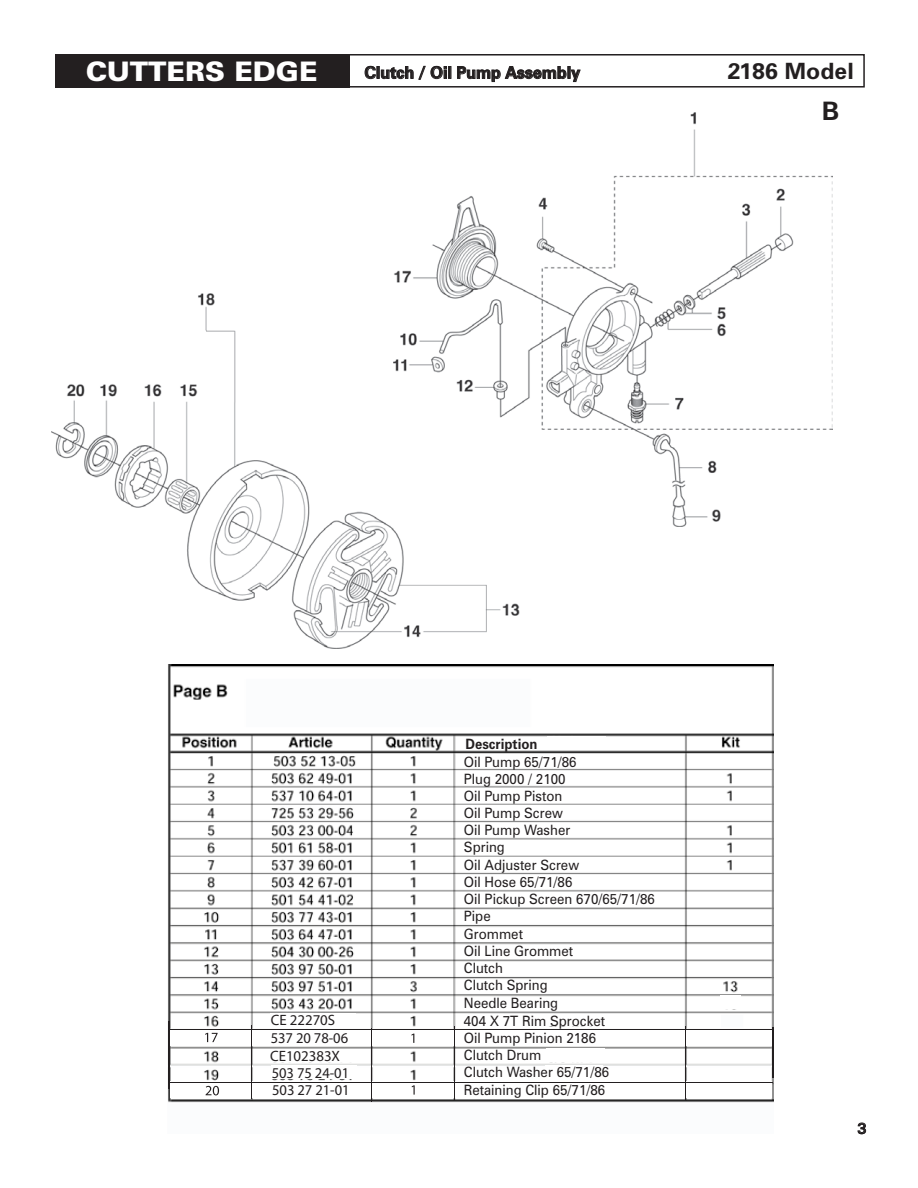
<style>
.page{position:relative;width:918px;height:1188px;background:#fff}
.page>*{position:absolute;margin:0;border:0;box-sizing:border-box;transform-origin:0 0}
.t1{font:900 27px "Zurich BT";color:#fff;scale:1.04 1}
.t2{font:700 25.5px "Zurich BT";color:#231f20;scale:1.04 1}
.t3{font:700 22.5px "Zurich BT";color:#231f20;scale:1.04 1}
.t4{font:700 16.5px "Zurich BT";letter-spacing:-.005em;color:#231f20}
.t5{font:15px/18px "Myriad";color:#231f20}
.t6{font:15px "Zurich BT";color:#231f20;scale:1.08 1}
.t7{font:14.25px/17.2px "Zurich BT";color:#231f20;scale:.94 1}
.t8{font:700 14.25px "Zurich BT";color:#231f20;scale:.94 1}
</style>
<div class="page">
<img style="left:51px;top:293px;width:469px;height:355px">
<img style="left:394px;top:112px;width:439px;height:414px">
<img style="left:168px;top:665px;width:606px;height:438px">
<div style="left:171px;top:1029px;width:601px;height:17px;background:#fff"></div>
<div style="left:170px;top:1081px;width:602px;height:16px;background:#fff"></div>
<div style="left:545px;top:1014px;width:59px;height:12px;background:#fff"></div>
<div style="left:546px;top:1065px;width:57px;height:14px;background:#fff"></div>
<div style="left:270px;top:1013px;width:86px;height:14px;background:#fff"></div>
<div style="left:271px;top:1065px;width:86px;height:14px;background:#fff"></div>
<hr style="left:168px;top:1022px;width:2px;height:67px;background:#231f20">
<hr style="left:772px;top:1027px;width:2px;height:51px;background:#231f20">
<hr style="left:170px;top:1082px;width:603px;height:1px;background:#231f20">
<hr style="left:170px;top:1029px;width:604px;height:1px;background:#231f20">
<hr style="left:252px;top:1026px;width:1px;height:73px;background:#231f20">
<hr style="left:371px;top:1028px;width:1px;height:73px;background:#231f20">
<hr style="left:454px;top:1026px;width:1px;height:74px;background:#231f20">
<hr style="left:685px;top:1026px;width:1px;height:74px;background:#231f20">
<svg style="left:144px;top:299px;width:62px;height:87px"></svg>
<svg style="left:365px;top:66px;width:48px;height:13px"></svg>
<svg style="left:419px;top:66px;width:32px;height:14px"></svg>
<svg style="left:457px;top:66px;width:124px;height:16px"></svg>
<div style="left:55px;top:54px;width:295px;height:34px;background:#231f20"></div>
<div style="left:267px;top:54px;width:598px;height:34px;border:2px solid #231f20"></div>
<svg style="left:858px;top:1123px;width:8px;height:11px"></svg>
<div style="left:548px;top:736px;width:58px;height:13px;background:#fff"></div>
<svg style="left:205px;top:1033px;width:13px;height:9px"></svg>
<svg style="left:206px;top:1086px;width:13px;height:9px"></svg>
<svg style="left:412px;top:1085px;width:3px;height:10px"></svg>
<svg style="left:411px;top:1034px;width:3px;height:9px"></svg>
<div style="left:720px;top:996px;width:21px;height:13px;background:#fff"></div>
<div style="left:270px;top:1049px;width:84px;height:13px;background:#fff"></div>
<div style="left:546px;top:1049px;width:58px;height:13px;background:#fff"></div>
<h1 class="t1" style="left:86px;top:55px;width:224px">CUTTERS EDGE</h1>
<p class="t4" style="left:364px;top:63px;width:217px">Clutch / Oil Pump Assembly</p>
<h3 class="t3" style="left:728px;top:57px;width:123px">2186 Model</h3>
<h2 class="t2" style="left:822px;top:96px;width:18px">B</h2>
<p class="t5" style="left:271px;top:1012px;width:79px">CE 22270S<br>537 20 78-06</p>
<p class="t5" style="left:270px;top:1048px;width:71px">CE102383X</p>
<p class="t5" style="left:272px;top:1065px;width:79px">503 75 24-01</p>
<p class="t5" style="left:272px;top:1082px;width:79px">503 27 21-01</p>
<p class="t8" style="left:465px;top:735px;width:78px">Description</p>
<p class="t7" style="left:464px;top:753px;width:205px">Oil Pump 65/71/86<br>Plug 2000 / 2100<br>Oil Pump Piston<br>Oil Pump Screw<br>Oil Pump Washer<br>Spring<br>Oil Adjuster Screw<br>Oil Hose 65/71/86<br>Oil Pickup Screen 670/65/71/86<br>Pipe<br>Grommet<br>Oil Line Grommet<br>Clutch<br>Clutch Spring<br>Needle Bearing<br>404 X 7T Rim Sprocket<br>Oil Pump Pinion 2186<br>Clutch Drum<br>Clutch Washer 65/71/86<br>Retaining Clip 65/71/86</p>
<p class="t6" style="left:857px;top:1119px;width:10px">3</p>
</div>
